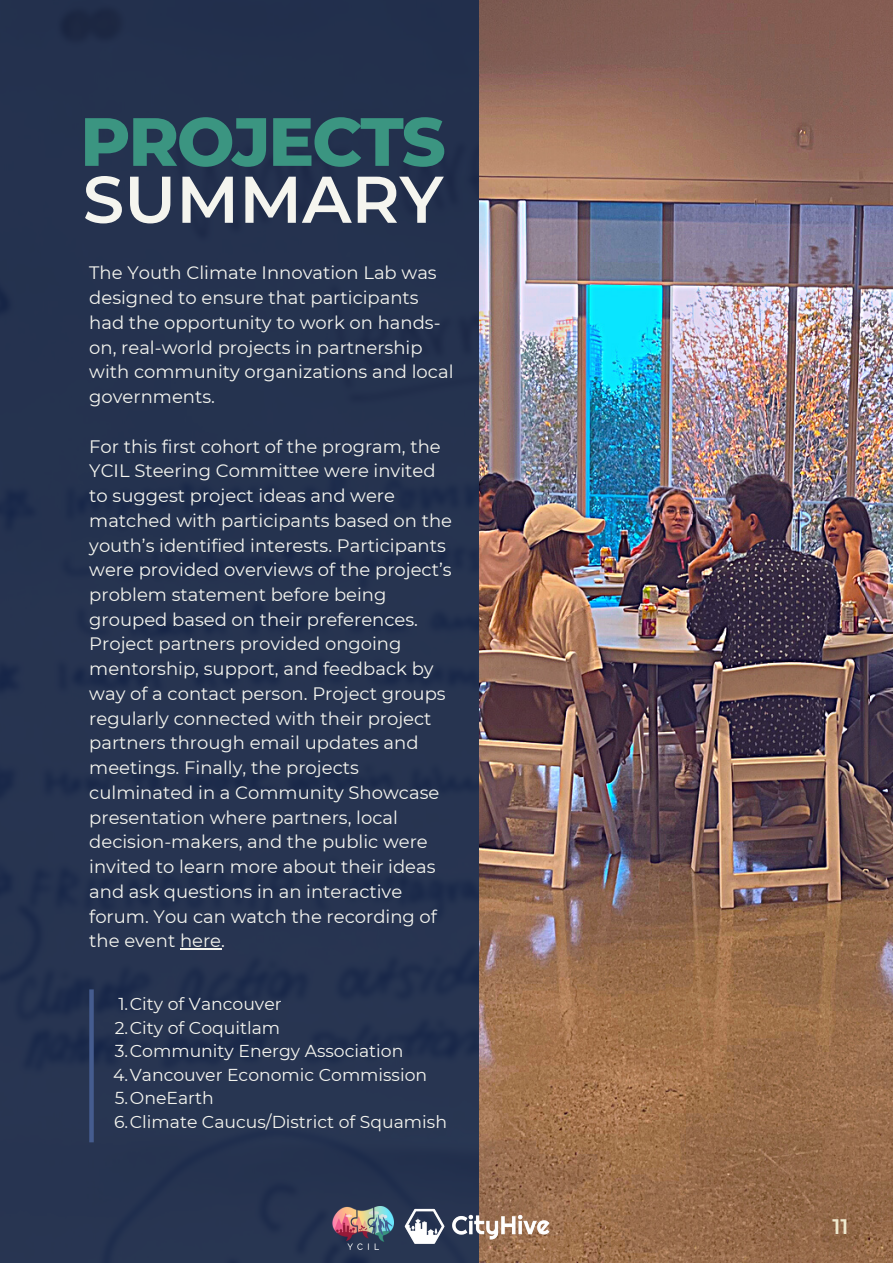
<style>
.page{position:relative;width:893px;height:1264px;background:#fff}
.page>*{position:absolute;margin:0;border:0;box-sizing:border-box;transform-origin:0 0}
.t1{font:800 68.1px "Montserrat";letter-spacing:-.03em;color:#3b9581}
.t2{font:600 65.85px "Montserrat";color:#f5f5ef}
.t3{font:600 21px "Montserrat";color:#efe9ce}
.t4{font:18px/24.8px "Montserrat";color:#f5f5ef}
.t5{font:17.25px/23.5px "Montserrat";color:#f5f5ef}
</style>
<div class="page">
<div style="left:0;top:0;width:892px;height:1262px;background:#25334f"></div>
<img style="left:479px;top:0;width:413px;height:1262px">
<div style="left:89px;top:989px;width:5px;height:153px;background:#455c8f"></div>
<hr style="left:180px;top:948px;width:41px;height:1px;background:#f5f5ef">
<img style="left:404px;top:1200px;width:155px;height:53px">
<img style="left:333px;top:1206px;width:60px;height:43px">
<h1 class="t1" style="left:80px;top:100px;width:367px">PROJECTS</h1>
<h2 class="t2" style="left:83px;top:159px;width:362px">SUMMARY</h2>
<p class="t4" style="left:89px;top:260px;width:366px">The Youth Climate Innovation Lab was designed to ensure that participants had the opportunity to work on hands&shy;on, real-world projects in partnership with community organizations and local governments.</p>
<p class="t4" style="left:89px;top:434px;width:364px">For this first cohort of the program, the YCIL Steering Committee were invited to suggest project ideas and were matched with participants based on the youth’s identified interests. Participants were provided overviews of the project’s problem statement before being grouped based on their preferences.<br>Project partners provided ongoing mentorship, support, and feedback by way of a contact person. Project groups regularly connected with their project partners through email updates and meetings. Finally, the projects culminated in a Community Showcase presentation where partners, local decision-makers, and the public were invited to learn more about their ideas and ask questions in an interactive forum. You can watch the recording of the event here.</p>
<p class="t5" style="left:113px;top:991px;width:335px">1.City of Vancouver<br>2.City of Coquitlam<br>3.Community Energy Association<br>4.Vancouver Economic Commission<br>5.OneEarth<br>6.Climate Caucus/District of Squamish</p>
<p class="t3" style="left:832px;top:1213px;width:17px">11</p>
</div>
